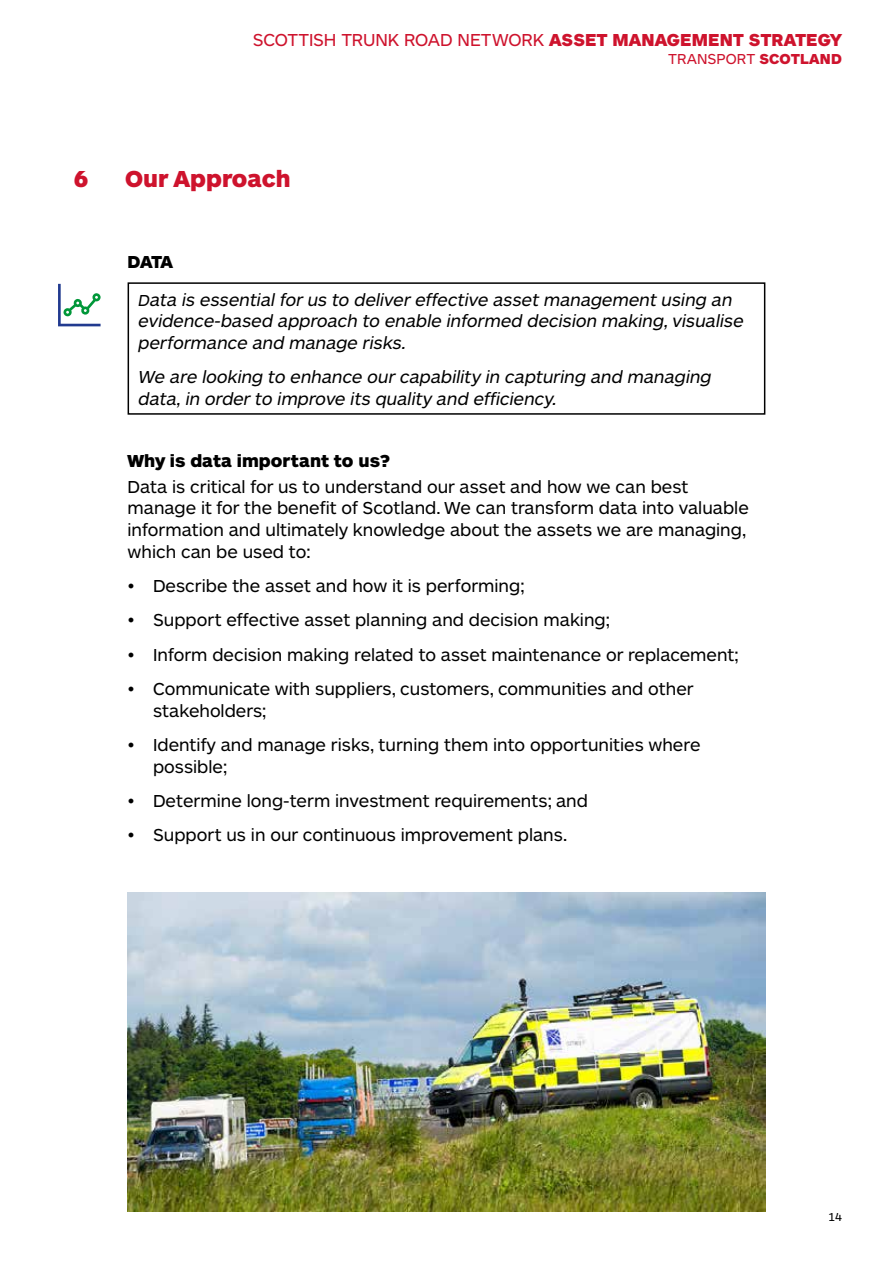
<style>
.page{position:relative;width:893px;height:1263px;background:#fff}
.page>*{position:absolute;margin:0;border:0;box-sizing:border-box;transform-origin:0 0}
.t1{font:900 24px "ARS Maquette Tr";color:#ce132d}
.t2{font:18px/21.6px "ARS Maquette Tr";color:#000}
.t3{font:italic 18px/21.6px "ARS Maquette Tr";color:#000}
.t4{font:18px "ARS Maquette Tr";letter-spacing:-.01em;color:#ce132d}
.t5{font:900 18px "ARS Maquette Tr";color:#000}
.t6{font:15px "ARS Maquette Tr";color:#ce132d}
.t7{font:12px "ARS Maquette Tr";color:#000}
.s1{font-weight:900}
.s2{font-size:16.5px}
</style>
<div class="page">
<svg style="left:58px;top:284px;width:43px;height:42px"></svg>
<div style="left:128px;top:282px;width:637px;height:133px;border:2px solid #000"></div>
<img style="left:128px;top:892px;width:637px;height:320px">
<p class="t4" style="left:253px;top:31px;width:591px">SCOTTISH TRUNK ROAD NETWORK <span class="s1">ASSET MANAGEMENT STRATEGY</span></p>
<p class="t6" style="left:668px;top:51px;width:175px">TRANSPORT <span class="s1">SCOTLAND</span></p>
<h1 class="t1" style="left:74px;top:166px;width:16px">6</h1>
<h1 class="t1" style="left:125px;top:166px;width:167px">Our Approach</h1>
<p class="t5" style="left:128px;top:253px;width:47px">DATA</p>
<p class="t3" style="left:138px;top:289px;width:610px"><span class="s2">D</span>ata is essential for us to deliver effective asset management using an evidence-based approach to enable informed decision making,visualise performance and manage risks.</p>
<p class="t3" style="left:138px;top:366px;width:578px">We are looking to enhance our capability in capturing and managing data,in order to improve its quality and efficiency.</p>
<p class="t5" style="left:128px;top:451px;width:264px">Why is data important to us?</p>
<p class="t2" style="left:128px;top:476px;width:623px">Data is critical for us to understand our asset and how we can best manage it for the benefit of Scotland. We can transform data into valuable information and ultimately knowledge about the assets we are managing, which can be used to:</p>
<p class="t2" style="left:128px;top:575px;width:398px">• Describe the asset and how it is performing;</p>
<p class="t2" style="left:128px;top:609px;width:484px">• Support effective asset planning and decision making;</p>
<p class="t2" style="left:128px;top:644px;width:613px">• Inform decision making related to asset maintenance or replacement;</p>
<p class="t2" style="left:153px;top:678px;width:542px;text-indent:-26px">• Communicate with suppliers, customers, communities and other stakeholders;</p>
<p class="t2" style="left:153px;top:734px;width:549px;text-indent:-26px">• Identify and manage risks, turning them into opportunities where possible;</p>
<p class="t2" style="left:128px;top:790px;width:462px">• Determine long-term investment requirements; and</p>
<p class="t2" style="left:128px;top:824px;width:441px">• Support us in our continuous improvement plans.</p>
<p class="t7" style="left:828px;top:1210px;width:15px">14</p>
</div>
